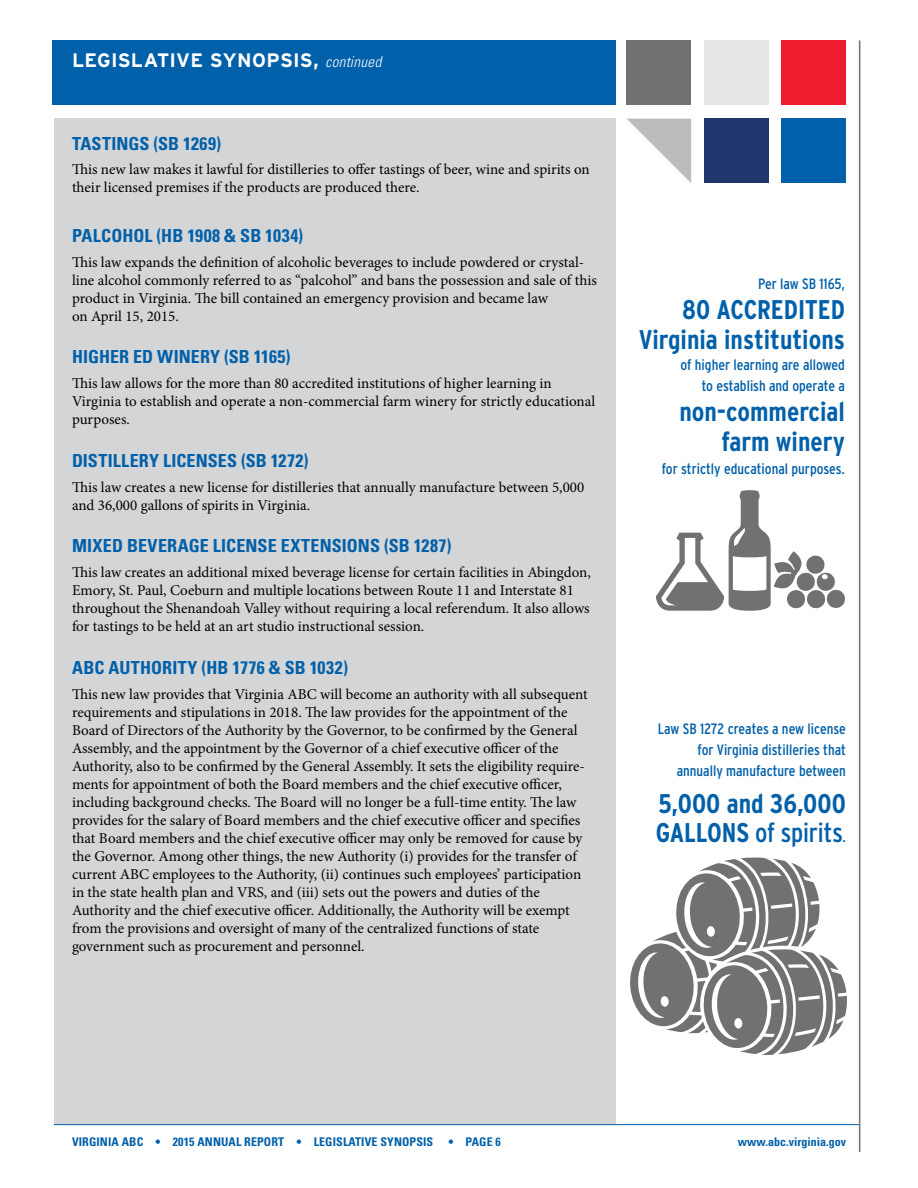
<style>
.page{position:relative;width:918px;height:1188px;background:#fff}
.page>*{position:absolute;margin:0;border:0;box-sizing:border-box;transform-origin:0 0}
.t1{font:700 condensed 27px/30px "Interstate";color:#0060a9;text-align:right}
.t2{font:700 19.5px "Interstate";letter-spacing:.015em;color:#fff}
.t3{font:700 condensed 18px "Univers";letter-spacing:.005em;color:#0060a9}
.t4{font:15px/18px "Minion Pro";color:#000}
.t5{font:condensed 15px/21px "Interstate";color:#0060a9;text-align:right}
.t6{font:700 condensed 12px "Univers";letter-spacing:.01em;color:#0060a9}
.s1{font-family:"Univers";font-weight:300;font-style:italic;font-stretch:condensed;font-size:15px}
.s2{font-weight:400}
.s3{font-weight:400;font-size:15px}
</style>
<div class="page">
<div style="left:54px;top:119px;width:562px;height:1005px;background:#d4d5d7"></div>
<hr style="left:54px;top:1124px;width:806px;height:1px;background:#0060a9">
<div style="left:52px;top:40px;width:564px;height:65px;background:#0060a9"></div>
<div style="left:704px;top:119px;width:65px;height:64px;background:#1f376c"></div>
<div style="left:704px;top:41px;width:65px;height:64px;background:#e6e7e8"></div>
<svg style="left:627px;top:119px;width:64px;height:64px"></svg>
<div style="left:627px;top:41px;width:64px;height:64px;background:#717073"></div>
<div style="left:781px;top:119px;width:65px;height:64px;background:#0060a9"></div>
<div style="left:781px;top:41px;width:65px;height:64px;background:#ed1c2e"></div>
<hr style="left:859px;top:40px;width:1px;height:1112px;background:#717073">
<svg style="left:630px;top:857px;width:217px;height:198px"></svg>
<svg style="left:656px;top:490px;width:189px;height:121px"></svg>
<h2 class="t2" style="left:72px;top:49px;width:311px">LEGISLATIVE SYNOPSIS, <span class="s1">continued</span></h2>
<p class="t3" style="left:72px;top:132px;width:151px">TASTINGS (SB 1269)</p>
<p class="t4" style="left:72px;top:161px;width:519px">This new law makes it lawful for distilleries to offer tastings of beer, wine and spirits on their licensed premises if the products are produced there.</p>
<p class="t3" style="left:72px;top:224px;width:233px">PALCOHOL (HB 1908 &amp; SB 1034)</p>
<p class="t4" style="left:72px;top:253px;width:526px">This law expands the definition of alcoholic beverages to include powdered or crystal&shy;line alcohol commonly referred to as “palcohol” and bans the possession and sale of this product in Virginia. The bill contained an emergency provision and became law<br>on April 15, 2015.</p>
<p class="t3" style="left:72px;top:346px;width:220px">HIGHER ED WINERY (SB 1165)</p>
<p class="t4" style="left:72px;top:374px;width:525px">This law allows for the more than 80 accredited institutions of higher learning in<br>Virginia to establish and operate a non-commercial farm winery for strictly educational purposes.</p>
<p class="t3" style="left:72px;top:449px;width:238px">DISTILLERY LICENSES (SB 1272)</p>
<p class="t4" style="left:72px;top:478px;width:514px">This law creates a new license for distilleries that annually manufacture between 5,000 and 36,000 gallons of spirits in Virginia.</p>
<p class="t3" style="left:72px;top:535px;width:381px">MIXED BEVERAGE LICENSE EXTENSIONS (SB 1287)</p>
<p class="t4" style="left:72px;top:563px;width:520px">This law creates an additional mixed beverage license for certain facilities in Abingdon, Emory, St. Paul, Coeburn and multiple locations between Route 11 and Interstate 81 throughout the Shenandoah Valley without requiring a local referendum. It also allows for tastings to be held at an art studio instructional session.</p>
<p class="t3" style="left:72px;top:656px;width:278px">ABC AUTHORITY (HB 1776 &amp; SB 1032)</p>
<p class="t4" style="left:72px;top:685px;width:517px">This new law provides that Virginia ABC will become an authority with all subsequent requirements and stipulations in 2018. The law provides for the appointment of the Board of Directors of the Authority by the Governor, to be confirmed by the General Assembly, and the appointment by the Governor of a chief executive officer of the Authority, also to be confirmed by the General Assembly. It sets the eligibility require&shy;ments for appointment of both the Board members and the chief executive officer, including background checks. The Board will no longer be a full-time entity. The law provides for the salary of Board members and the chief executive officer and specifies that Board members and the chief executive officer may only be removed for cause by the Governor. Among other things, the new Authority (i) provides for the transfer of current ABC employees to the Authority, (ii) continues such employees’ participation in the state health plan and VRS, and (iii) sets out the powers and duties of the Authority and the chief executive officer. Additionally, the Authority will be exempt from the provisions and oversight of many of the centralized functions of state government such as procurement and personnel.</p>
<p class="t5" style="left:758px;top:273px;width:88px">Per law SB 1165,</p>
<h1 class="t1" style="left:639px;top:294px;width:208px">80 ACCREDITED<br>Virginia institutions</h1>
<p class="t5" style="left:681px;top:354px;width:166px">of higher learning are allowed to establish and operate a</p>
<h1 class="t1" style="left:679px;top:396px;width:167px">non-commercial farm winery</h1>
<p class="t5" style="left:662px;top:458px;width:185px">for strictly educational purposes.</p>
<p class="t5" style="left:658px;top:718px;width:190px">Law SB 1272 creates a new license for Virginia distilleries that annually manufacture between</p>
<h1 class="t1" style="left:656px;top:789px;width:192px;line-height:29.2px;text-align:left">5,000 and 36,000<br>GALLONS <span class="s2">of spirits</span><span class="s3">.</span></h1>
<p class="t6" style="left:72px;top:1135px;width:363px">VIRGINIA ABC • 2015 ANNUAL REPORT • LEGISLATIVE SYNOPSIS</p>
<p class="t6" style="left:448px;top:1135px;width:54px">• PAGE 6</p>
<p class="t6" style="left:738px;top:1135px;width:110px">www.abc.virginia.gov</p>
</div>
